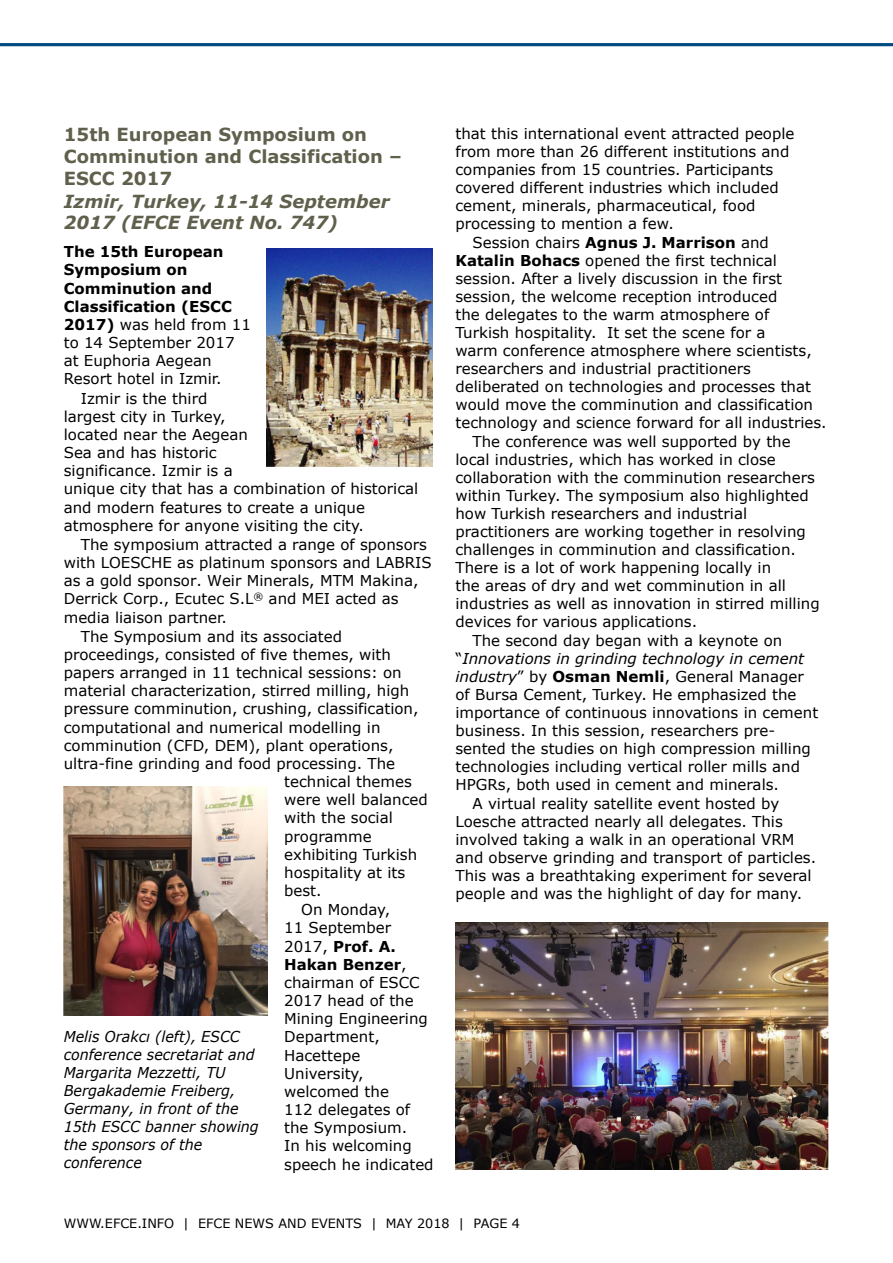
<style>
.page{position:relative;width:893px;height:1263px;background:#fff}
.page>*{position:absolute;margin:0;border:0;box-sizing:border-box;transform-origin:0 0}
.Event_head{font:700 18px/21.8px "Verdana";color:#60604d}
.Event_location_date{font:italic 700 18px/21.8px "Verdana";color:#60604d}
.body{font:15px/18px "Verdana";color:#000}
.t1{font:italic 15px/18px "Verdana";color:#000;scale:.95 1}
.body_first_para{font:15px/18.1px "Verdana";color:#000}
.t2{font:12.75px "Verdana";color:#000}
.s1{font-weight:700}
.s2{font-style:italic}
</style>
<div class="page">
<hr style="left:0;top:43px;width:893px;height:3px;background:#024b81">
<img style="left:267px;top:248px;width:166px;height:218px">
<img style="left:64px;top:787px;width:203px;height:228px">
<img style="left:455px;top:923px;width:374px;height:246px">
<p class="Event_head" style="left:64px;top:124px;width:340px">15th European Symposium on<br>Comminution and Classification –<br>ESCC 2017</p>
<p class="Event_location_date" style="left:64px;top:190px;width:327px">Izmir, Turkey, 11-14 September<br>2017 (EFCE Event No. 747)</p>
<p class="body_first_para" style="left:64px;top:242px;width:189px"><span class="s1">The 15th European<br>Symposium on<br>Comminution and<br>Classification (ESCC<br>2017)</span> was held from 11 to 14 September 2017 at Euphoria Aegean<br>Resort hotel in Izmir.</p>
<p class="body" style="left:64px;top:389px;width:356px;text-indent:17px">Izmir is the third<br>largest city in Turkey,<br>located near the Aegean<br>Sea and has historic<br>significance. Izmir is a<br>unique city that has a combination of historical and modern features to create a unique atmosphere for anyone visiting the city.</p>
<p class="body" style="left:64px;top:535px;width:369px;text-indent:17px">The symposium attracted a range of sponsors with LOESCHE as platinum sponsors and LABRIS as a gold sponsor. Weir Minerals, MTM Makina, Derrick Corp., Ecutec S.L<sup>®</sup> and MEI acted as media liaison partner.</p>
<p class="body" style="left:81px;top:627px;width:263px">The Symposium and its associated</p>
<p class="body" style="left:64px;top:645px;width:329px">proceedings, consisted of five themes, with</p>
<p class="body" style="left:64px;top:663px;width:339px">papers arranged in 11 technical sessions: on</p>
<p class="body" style="left:64px;top:682px;width:347px">material characterization, stirred milling, high</p>
<p class="body" style="left:64px;top:700px;width:356px">pressure comminution, crushing, classification,</p>
<p class="body" style="left:64px;top:718px;width:318px">computational and numerical modelling in</p>
<p class="body" style="left:64px;top:736px;width:331px">comminution (CFD, DEM), plant operations,</p>
<p class="body" style="left:64px;top:754px;width:333px">ultra-fine grinding and food processing. The</p>
<p class="body" style="left:284px;top:772px;width:129px">technical themes</p>
<p class="body" style="left:284px;top:791px;width:145px">were well balanced</p>
<p class="body" style="left:284px;top:809px;width:110px">with the social</p>
<p class="body" style="left:284px;top:827px;width:89px">programme</p>
<p class="body" style="left:284px;top:845px;width:134px">exhibiting Turkish</p>
<p class="body" style="left:284px;top:863px;width:123px">hospitality at its</p>
<p class="body" style="left:284px;top:881px;width:39px">best.</p>
<p class="body" style="left:284px;top:900px;width:151px;text-indent:17px">On Monday,<br>11 September<br>2017, <span class="s1">Prof. A.<br>Hakan Benzer</span>, chairman of ESCC<br>2017 head of the<br>Mining Engineering<br>Department,<br>Hacettepe<br>University, welcomed the<br>112 delegates of the Symposium.<br>In his welcoming speech he indicated</p>
<p class="t1" style="left:64px;top:1028px;width:207px">Melis Orakcı (left), ESCC conference secretariat and<br>Margarita Mezzetti, TU<br>Bergakademie Freiberg,<br>Germany, in front of the<br>15th ESCC banner showing the sponsors of the conference</p>
<p class="body" style="left:455px;top:124px;width:340px">that this international event attracted people from more than 26 different institutions and companies from 15 countries. Participants covered different industries which included cement, minerals, pharmaceutical, food processing to mention a few.</p>
<p class="body" style="left:455px;top:233px;width:373px;text-indent:17px">Session chairs <span class="s1">Agnus J. Marrison</span> and <span class="s1">Katalin Bohacs</span> opened the first technical session. After a lively discussion in the first session, the welcome reception introduced<br>the delegates to the warm atmosphere of Turkish hospitality. It set the scene for a<br>warm conference atmosphere where scientists, researchers and industrial practitioners deliberated on technologies and processes that would move the comminution and classification technology and science forward for all industries.</p>
<p class="body" style="left:455px;top:433px;width:366px;text-indent:17px">The conference was well supported by the local industries, which has worked in close collaboration with the comminution researchers within Turkey. The symposium also highlighted how Turkish researchers and industrial practitioners are working together in resolving challenges in comminution and classification.<br>There is a lot of work happening locally in<br>the areas of dry and wet comminution in all industries as well as innovation in stirred milling devices for various applications.</p>
<p class="body" style="left:455px;top:632px;width:364px;text-indent:17px">The second day began with a keynote on “<span class="s2">Innovations in grinding technology in cement industry</span>” by <span class="s1">Osman Nemli</span>, General Manager of Bursa Cement, Turkey. He emphasized the importance of continuous innovations in cement business. In this session, researchers pre&shy;sented the studies on high compression milling technologies including vertical roller mills and HPGRs, both used in cement and minerals.</p>
<p class="body" style="left:455px;top:795px;width:362px;text-indent:17px">A virtual reality satellite event hosted by Loesche attracted nearly all delegates. This involved taking a walk in an operational VRM and observe grinding and transport of particles.<br>This was a breathtaking experiment for several people and was the highlight of day for many.</p>
<p class="t2" style="left:64px;top:1215px;width:458px">WWW.EFCE.INFO | EFCE NEWS AND EVENTS | MAY 2018 | PAGE 4</p>
</div>
